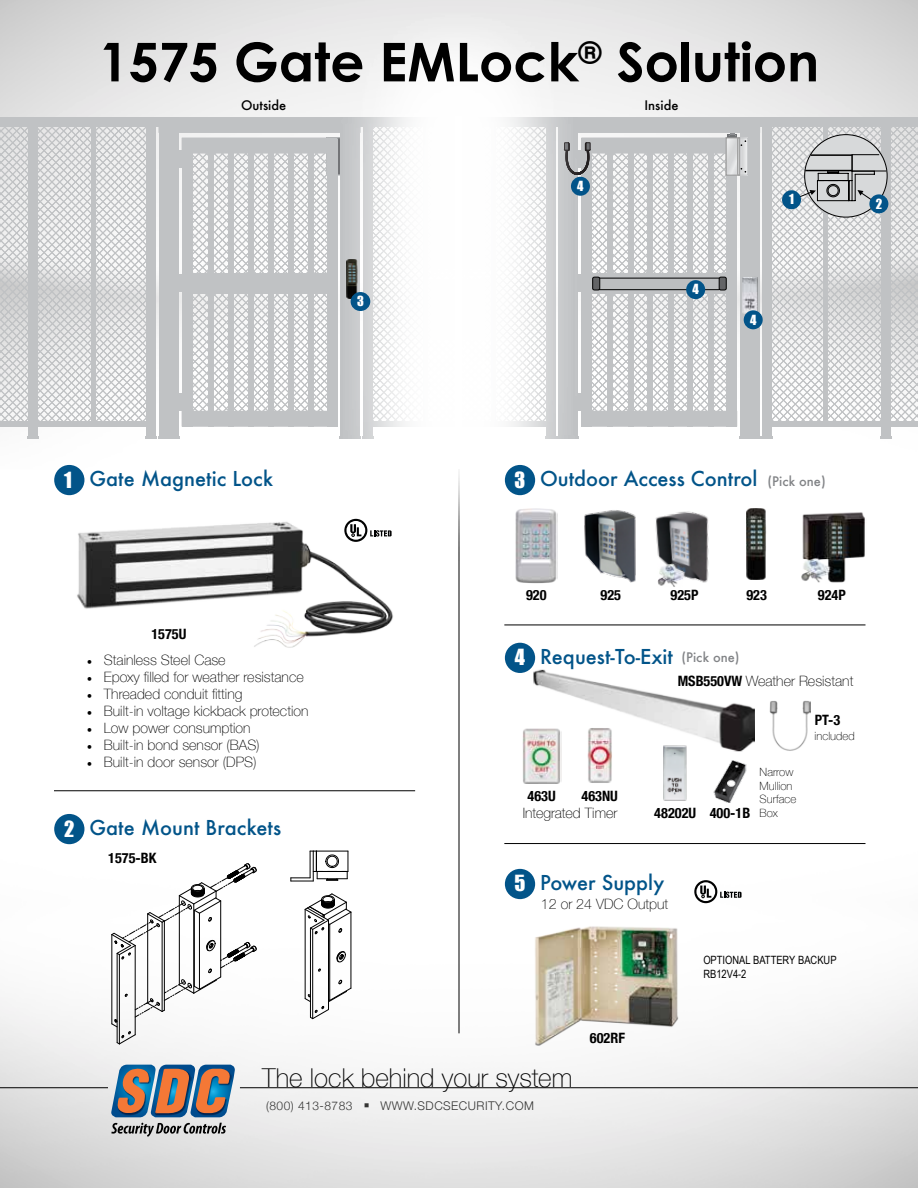
<style>
.page{position:relative;width:918px;height:1188px;background:#fff}
.page>*{position:absolute;margin:0;border:0;box-sizing:border-box;transform-origin:0 0}
.t1{font:700 53.55px "Century Gothic";color:#000}
.t2{font:100 25.95px "Helvetica Neue";color:#000}
.t3{font:20.4px "Impact";color:#fff}
.t4{font:500 19.95px "Futura";color:#025489}
.t5{font:100 14.25px "Helvetica Neue";color:#000}
.t6{font:700 condensed 14.25px "Helvetica Neue";color:#000}
.t7{font:500 12.9px "Futura";color:#828487}
.t8{font:500 12.9px "Futura";color:#000}
.t9{font:12.9px "Impact";color:#fff}
.t10{font:300 12px "Helvetica Neue";letter-spacing:.04em;color:#343433}
.t11{font:100 11.4px/13.6px "Helvetica Neue";color:#000}
.t12{font:11.4px/13.6px "Arial Narrow";color:#000}
.s1{font-family:"Minion Pro";font-weight:400}
.s2{font-family:"Impact";font-weight:400;font-size:20.4px;color:#fff}
.s3{font-weight:700;font-stretch:condensed}
</style>
<div class="page">
<img style="left:0;top:0;width:918px;height:478px">
<img style="left:0;top:729px;width:918px;height:459px">
<hr style="left:54px;top:791px;width:361px;height:1px;background:#000">
<hr style="left:0;top:1087px;width:108px;height:1px;background:#000">
<hr style="left:240px;top:1087px;width:678px;height:1px;background:#000">
<hr style="left:459px;top:469px;width:1px;height:564px;background:#000">
<svg style="left:111px;top:1123px;width:115px;height:13px"></svg>
<svg style="left:110px;top:1065px;width:125px;height:52px;background:#837c7d"></svg>
<div style="left:740px;top:117px;width:20px;height:321px;background:#c0c2c4"></div>
<div style="left:762px;top:117px;width:10px;height:321px;background:#c0c2c4"></div>
<div style="left:765px;top:422px;width:153px;height:5px;background:#c0c2c4"></div>
<div style="left:881px;top:117px;width:10px;height:321px;background:#c0c2c4"></div>
<div style="left:754px;top:117px;width:164px;height:10px;background:#c0c2c4"></div>
<div style="left:558px;top:117px;width:202px;height:16px;background:#c0c2c4"></div>
<div style="left:581px;top:411px;width:156px;height:16px;background:#c0c2c4"></div>
<svg style="left:762px;top:436px;width:11px;height:3px"></svg>
<svg style="left:880px;top:436px;width:11px;height:3px"></svg>
<hr style="left:739px;top:436px;width:22px;height:3px;background:#c0c2c4">
<div style="left:738px;top:138px;width:10px;height:37px;border:1px solid #c1c3c5"></div>
<svg style="left:585px;top:133px;width:161px;height:292px"></svg>
<svg style="left:0;top:127px;width:146px;height:295px"></svg>
<svg style="left:193px;top:153px;width:134px;height:258px"></svg>
<div style="left:182px;top:138px;width:11px;height:289px;background:#c0c2c4"></div>
<div style="left:327px;top:139px;width:10px;height:288px;background:#c0c2c4"></div>
<div style="left:146px;top:117px;width:10px;height:321px;background:#c0c2c4"></div>
<div style="left:28px;top:117px;width:10px;height:321px;background:#c0c2c4"></div>
<div style="left:91px;top:117px;width:5px;height:310px;background:#c0c2c4"></div>
<div style="left:0;top:422px;width:151px;height:5px;background:#c0c2c4"></div>
<div style="left:159px;top:117px;width:20px;height:321px;background:#c0c2c4"></div>
<div style="left:159px;top:117px;width:201px;height:16px;background:#c0c2c4"></div>
<div style="left:182px;top:273px;width:155px;height:21px;background:#c0c2c4"></div>
<div style="left:182px;top:411px;width:155px;height:16px;background:#c0c2c4"></div>
<div style="left:208px;top:138px;width:5px;height:289px;background:#c0c2c4"></div>
<div style="left:228px;top:138px;width:6px;height:289px;background:#c0c2c4"></div>
<div style="left:248px;top:138px;width:5px;height:289px;background:#c0c2c4"></div>
<div style="left:269px;top:139px;width:5px;height:288px;background:#c0c2c4"></div>
<div style="left:288px;top:138px;width:5px;height:289px;background:#c0c2c4"></div>
<div style="left:308px;top:138px;width:6px;height:289px;background:#c0c2c4"></div>
<div style="left:177px;top:150px;width:6px;height:18px;background:#c0c2c4"></div>
<div style="left:177px;top:275px;width:6px;height:17px;background:#c0c2c4"></div>
<div style="left:177px;top:393px;width:6px;height:18px;background:#c0c2c4"></div>
<svg style="left:145px;top:436px;width:12px;height:3px"></svg>
<svg style="left:27px;top:436px;width:12px;height:3px"></svg>
<hr style="left:158px;top:436px;width:22px;height:3px;background:#c0c2c4">
<div style="left:0;top:117px;width:159px;height:10px;background:#c0c2c4"></div>
<div style="left:182px;top:138px;width:155px;height:15px;background:#c0c2c4"></div>
<svg style="left:331px;top:0;width:254px;height:561px"></svg>
<div style="left:455px;top:117px;width:6px;height:323px;background:#fff"></div>
<img style="left:534px;top:669px;width:221px;height:83px">
<div style="left:54px;top:465px;width:30px;height:30px;background:#025489;border-radius:50%"></div>
<div style="left:505px;top:465px;width:30px;height:30px;background:#025489;border-radius:50%"></div>
<div style="left:505px;top:643px;width:30px;height:30px;background:#025489;border-radius:50%"></div>
<img style="left:77px;top:500px;width:323px;height:148px">
<svg style="left:344px;top:519px;width:48px;height:23px"></svg>
<div style="left:54px;top:814px;width:30px;height:30px;background:#025489;border-radius:50%"></div>
<div style="left:505px;top:869px;width:30px;height:30px;background:#025489;border-radius:50%"></div>
<img style="left:515px;top:507px;width:43px;height:76px">
<img style="left:582px;top:508px;width:54px;height:75px">
<img style="left:655px;top:511px;width:54px;height:72px">
<img style="left:801px;top:512px;width:64px;height:71px">
<img style="left:522px;top:726px;width:40px;height:58px">
<img style="left:586px;top:726px;width:28px;height:58px">
<img style="left:713px;top:758px;width:34px;height:45px">
<img style="left:663px;top:745px;width:24px;height:56px">
<img style="left:531px;top:923px;width:152px;height:125px">
<svg style="left:694px;top:880px;width:48px;height:23px"></svg>
<hr style="left:504px;top:625px;width:362px;height:1px;background:#000">
<hr style="left:504px;top:843px;width:362px;height:1px;background:#000">
<img style="left:747px;top:509px;width:19px;height:71px">
<img style="left:769px;top:701px;width:42px;height:50px">
<img style="left:658px;top:564px;width:28px;height:23px">
<div style="left:686px;top:280px;width:19px;height:19px;background:#025489;border-radius:50%"></div>
<div style="left:571px;top:177px;width:19px;height:19px;background:#025489;border-radius:50%"></div>
<img style="left:742px;top:277px;width:16px;height:37px">
<div style="left:744px;top:310px;width:19px;height:19px;background:#025489;border-radius:50%"></div>
<img style="left:347px;top:259px;width:11px;height:40px">
<div style="left:351px;top:292px;width:19px;height:19px;background:#025489;border-radius:50%"></div>
<svg style="left:111px;top:863px;width:146px;height:181px"></svg>
<svg style="left:337px;top:951px;width:9px;height:11px"></svg>
<hr style="left:329px;top:924px;width:1px;height:76px;background:#000">
<hr style="left:351px;top:912px;width:1px;height:76px;background:#000">
<hr style="left:328px;top:920px;width:1px;height:90px;background:#000">
<hr style="left:312px;top:929px;width:1px;height:90px;background:#000">
<hr style="left:310px;top:928px;width:1px;height:89px;background:#000">
<hr style="left:305px;top:909px;width:1px;height:90px;background:#000">
<svg style="left:305px;top:980px;width:46px;height:39px"></svg>
<svg style="left:305px;top:894px;width:46px;height:40px"></svg>
<svg style="left:291px;top:851px;width:58px;height:31px"></svg>
<svg style="left:772px;top:127px;width:146px;height:295px"></svg>
<div style="left:869px;top:194px;width:19px;height:19px;background:#025489;border-radius:50%"></div>
<h1 class="t1" style="left:99px;top:28px;width:722px">1575 Gate EMLock<sup>®</sup> Solution</h1>
<p class="t8" style="left:241px;top:97px;width:47px">Outside</p>
<p class="t8" style="left:645px;top:97px;width:35px">Inside</p>
<p class="t9" style="left:357px;top:293px;width:8px">3</p>
<p class="t9" style="left:577px;top:178px;width:8px">4</p>
<p class="t9" style="left:692px;top:281px;width:8px">4</p>
<p class="t9" style="left:789px;top:191px;width:6px">1</p>
<p class="t9" style="left:876px;top:196px;width:8px">2</p>
<p class="t9" style="left:750px;top:312px;width:8px">4</p>
<h3 class="t4" style="left:89px;top:466px;width:185px">Gate Magnetic Lock</h3>
<h3 class="t4" style="left:540px;top:466px;width:219px">Outdoor Access Control</h3>
<h3 class="t3" style="left:64px;top:468px;width:9px">1</h3>
<h3 class="t3" style="left:515px;top:467px;width:12px">3</h3>
<p class="t7" style="left:768px;top:473px;width:60px">(Pick one)</p>
<p class="t6" style="left:151px;top:625px;width:37px">1575U</p>
<p class="t5" style="left:87px;top:651px;width:140px"><span class="s1">•</span> Stainless Steel Case</p>
<p class="t5" style="left:87px;top:668px;width:218px"><span class="s1">•</span> Epoxy filled for weather resistance</p>
<p class="t5" style="left:87px;top:685px;width:157px"><span class="s1">•</span> Threaded conduit fitting</p>
<p class="t5" style="left:87px;top:702px;width:223px"><span class="s1">•</span> Built-in voltage kickback protection</p>
<p class="t5" style="left:87px;top:719px;width:165px"><span class="s1">•</span> Low power consumption</p>
<p class="t5" style="left:87px;top:736px;width:174px"><span class="s1">•</span> Built-in bond sensor (BAS)</p>
<p class="t5" style="left:87px;top:753px;width:171px"><span class="s1">•</span> Built-in door sensor (DPS)</p>
<h3 class="t4" style="left:64px;top:815px;width:218px"><span class="s2">2</span> Gate Mount Brackets</h3>
<p class="t6" style="left:108px;top:849px;width:50px">1575-BK</p>
<p class="t6" style="left:526px;top:587px;width:22px">920</p>
<p class="t6" style="left:601px;top:587px;width:22px">925</p>
<p class="t6" style="left:670px;top:587px;width:29px">925P</p>
<p class="t6" style="left:746px;top:587px;width:22px">923</p>
<h3 class="t3" style="left:515px;top:645px;width:12px">4</h3>
<h3 class="t4" style="left:540px;top:643px;width:134px">Request-To-Exit</h3>
<p class="t7" style="left:681px;top:649px;width:60px">(Pick one)</p>
<p class="t6" style="left:818px;top:587px;width:29px">924P</p>
<p class="t5" style="left:678px;top:672px;width:177px"><span class="s3">MSB550VW</span> Weather Resistant</p>
<p class="t6" style="left:815px;top:711px;width:27px">PT-3</p>
<p class="t6" style="left:528px;top:787px;width:30px">463U</p>
<p class="t6" style="left:582px;top:787px;width:38px">463NU</p>
<p class="t5" style="left:523px;top:804px;width:96px">Integrated Timer</p>
<p class="t6" style="left:654px;top:804px;width:98px">48202U 400-1B</p>
<p class="t11" style="left:760px;top:765px;width:38px">Narrow<br>Mullion<br>Surface<br>Box</p>
<p class="t11" style="left:815px;top:729px;width:42px">included</p>
<h3 class="t4" style="left:515px;top:870px;width:151px"><span class="s2">5</span> Power Supply</h3>
<p class="t5" style="left:541px;top:896px;width:129px">12 or 24 VDC Output</p>
<p class="t6" style="left:590px;top:1029px;width:37px">602RF</p>
<p class="t12" style="left:703px;top:953px;width:135px">OPTIONAL BATTERY BACKUP<br>RB12V4-2</p>
<h2 class="t2" style="left:262px;top:1062px;width:312px">The lock behind your system</h2>
<p class="t10" style="left:266px;top:1098px;width:88px">(800) 413-8783</p>
<p class="t10" style="left:364px;top:1098px;width:171px"><sup>■</sup> WWW.SDCSECURITY.COM</p>
</div>
